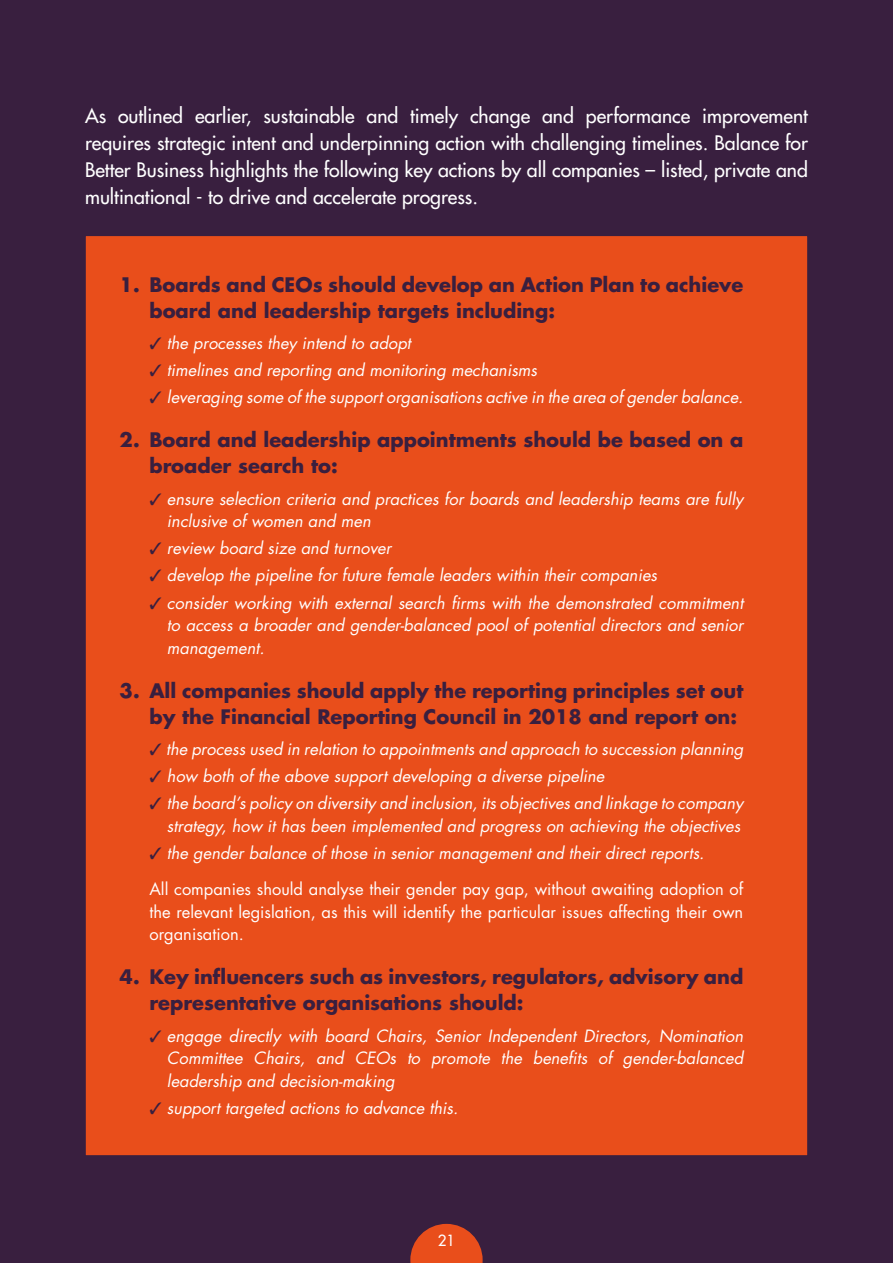
<style>
.page{position:relative;width:893px;height:1263px;background:#391f3f}
.page>*{position:absolute;margin:0;border:0;box-sizing:border-box;transform-origin:0 0}
.t1{font:700 19.5px/26.4px "Futura LT";color:#391f3f}
.t2{font:19.5px/27px "Futura LT";color:#fff;text-align:justify}
.t3{font:italic 16.5px/22.8px "Futura LT";color:#fff;text-align:justify}
.t4{font:16.5px/35.5px "Futura LT";color:#fff}
.t5{font:15px "Futura LT";color:#fff}
.s1{color:#391f3f}
.s2{font-style:italic}
</style>
<div class="page">
<svg style="left:410px;top:1224px;width:73px;height:39px"></svg>
<div style="left:84px;top:235px;width:725px;height:922px;background:#e94e1b;border:2px solid #391f3f"></div>
<p class="t2" style="left:85px;top:103px;width:724px">As outlined earlier, sustainable and timely change and performance improvement requires strategic intent and underpinning action with challenging timelines. Balance for Better Business highlights the following key actions by all companies – listed, private and multinational - to drive and accelerate progress.</p>
<p class="t1" style="left:149px;top:271px;width:595px;text-indent:-30px">1. Boards and CEOs should develop an Action Plan to achieve board and leadership targets including:</p>
<p class="t3" style="left:149px;top:332px;width:263px"><span class="s1">✓</span> the processes they intend to adopt</p>
<p class="t3" style="left:149px;top:359px;width:389px"><span class="s1">✓</span> timelines and reporting and monitoring mechanisms</p>
<p class="t3" style="left:149px;top:386px;width:595px"><span class="s1">✓</span> leveraging some of the support organisations active in the area of gender balance.</p>
<p class="t1" style="left:149px;top:426px;width:595px;text-indent:-30px">2. Board and leadership appointments should be based on a broader search to:</p>
<p class="t3" style="left:167px;top:487px;width:578px;text-indent:-18px"><span class="s1">✓</span> ensure selection criteria and practices for boards and leadership teams are fully inclusive of women and men</p>
<p class="t3" style="left:149px;top:537px;width:243px"><span class="s1">✓</span> review board size and turnover</p>
<p class="t3" style="left:149px;top:564px;width:509px"><span class="s1">✓</span> develop the pipeline for future female leaders within their companies</p>
<p class="t3" style="left:167px;top:591px;width:578px;text-indent:-18px"><span class="s1">✓</span> consider working with external search firms with the demonstrated commitment to access a broader and gender-balanced pool of potential directors and senior management.</p>
<p class="t1" style="left:149px;top:677px;width:595px;text-indent:-30px">3. All companies should apply the reporting principles set out by the Financial Reporting Council in 2018 and report on:</p>
<p class="t3" style="left:149px;top:738px;width:595px"><span class="s1">✓</span> the process used in relation to appointments and approach to succession planning</p>
<p class="t3" style="left:149px;top:765px;width:456px"><span class="s1">✓</span> how both of the above support developing a diverse pipeline</p>
<p class="t3" style="left:149px;top:792px;width:595px;text-align:right"><span class="s1">✓</span> the board’s policy on diversity and inclusion, its objectives and linkage to company strategy, how it has been implemented and progress on achieving the objectives</p>
<p class="t4" style="left:149px;top:835px;width:595px"><span class="s1">✓</span> <span class="s2">the gender balance of those in senior management and their direct reports.<br></span>All companies should analyse their gender pay gap, without awaiting adoption of</p>
<p class="t4" style="left:149px;top:900px;width:595px;line-height:22.8px">the relevant legislation, as this will identify the particular issues affecting their own organisation.</p>
<p class="t1" style="left:149px;top:963px;width:595px;text-indent:-30px">4. Key influencers such as investors, regulators, advisory and representative organisations should:</p>
<p class="t3" style="left:167px;top:1024px;width:578px;text-indent:-18px"><span class="s1">✓</span> engage directly with board Chairs, Senior Independent Directors, Nomination Committee Chairs, and CEOs to promote the benefits of gender-balanced leadership and decision-making</p>
<p class="t3" style="left:149px;top:1097px;width:310px"><span class="s1">✓</span> support targeted actions to advance this.</p>
<p class="t5" style="left:438px;top:1231px;width:19px">21</p>
</div>
